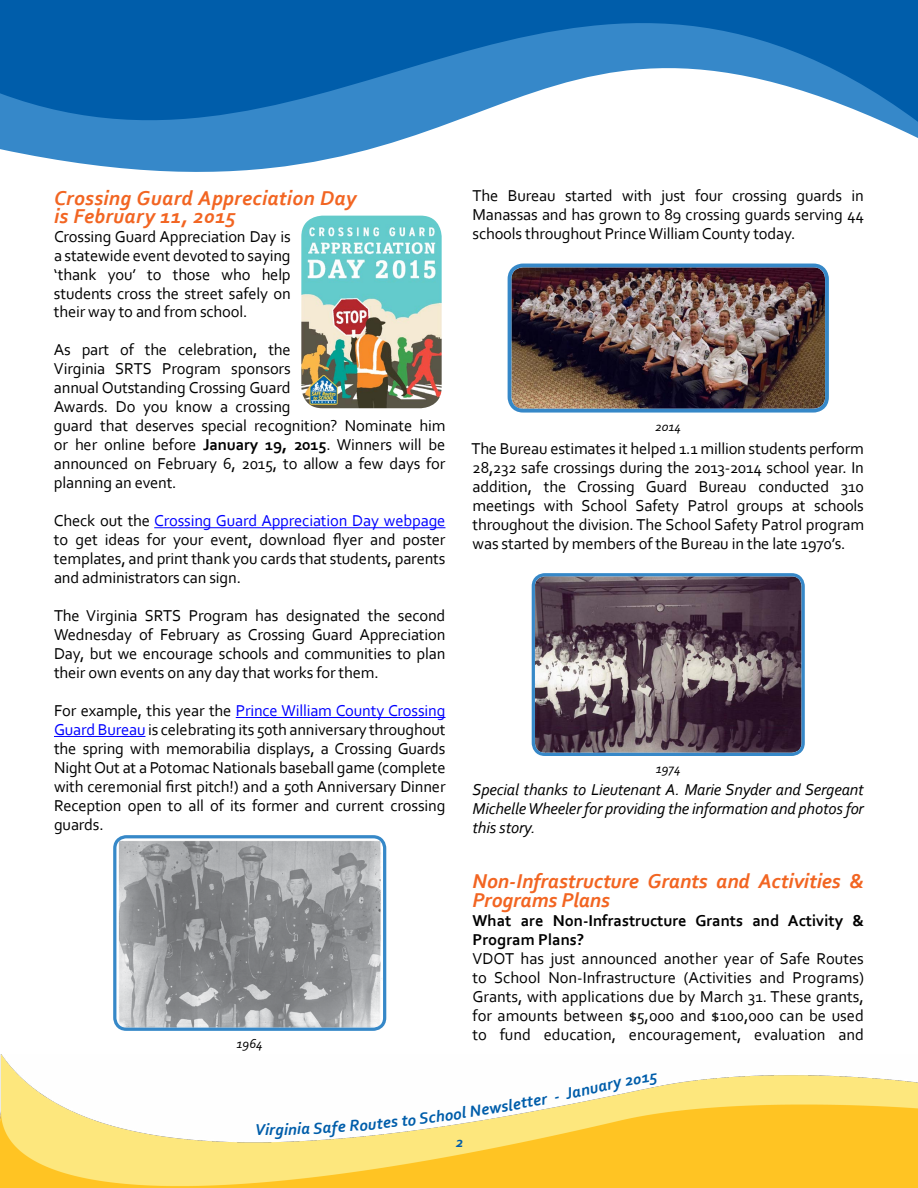
<style>
.page{position:relative;width:918px;height:1188px;background:#fff}
.page>*{position:absolute;margin:0;border:0;box-sizing:border-box;transform-origin:0 0}
.t1{font:italic 700 21px/18px "Corbel";color:#f26522}
.t2{font:16.5px/18.9px "Corbel";letter-spacing:-.01em;color:#000;text-align:justify}
.t3{font:italic 16.5px/19px "Corbel";letter-spacing:-.01em;color:#000;text-align:justify}
.t4{font:700 16.5px/18.9px "Corbel";color:#000}
.t5{font:italic 700 16.5px "Corbel";color:#005daa}
.t6{font:italic 700 15px "Corbel";color:#005daa}
.t7{font:italic 13.5px "Corbel";color:#000}
.s1{font-weight:700}
.s2{color:#00f}
</style>
<div class="page">
<img style="left:0;top:1054px;width:918px;height:134px">
<svg style="left:0;top:0;width:918px;height:172px"></svg>
<hr style="left:154px;top:527px;width:291px;height:1px;background:#00f">
<hr style="left:236px;top:717px;width:209px;height:1px;background:#00f">
<hr style="left:54px;top:736px;width:91px;height:1px;background:#00f">
<img style="left:117px;top:839px;width:265px;height:188px">
<div style="left:113px;top:835px;width:273px;height:196px;border:3px solid #3688c8;border-radius:12px"></div>
<img style="left:511px;top:267px;width:314px;height:141px">
<div style="left:508px;top:264px;width:321px;height:149px;border:4px solid #3688c8;border-radius:14px"></div>
<img style="left:536px;top:577px;width:265px;height:175px">
<div style="left:532px;top:573px;width:273px;height:183px;border:3px solid #3688c8;border-radius:12px"></div>
<img style="left:303px;top:217px;width:137px;height:190px">
<div style="left:298px;top:212px;width:147px;height:200px;border:4px solid #fff;border-radius:23px"></div>
<svg style="left:270px;top:1112px;width:159px;height:27px"></svg>
<svg style="left:461px;top:1105px;width:29px;height:13px"></svg>
<svg style="left:555px;top:1073px;width:103px;height:27px"></svg>
<p class="t1" style="left:54px;top:188px;width:304px">Crossing Guard Appreciation Day is February 11, 2015</p>
<p class="t2" style="left:54px;top:226px;width:238px">Crossing Guard Appreciation Day is a statewide event devoted to saying ‘thank you’ to those who help students cross the street safely on their way to and from school.</p>
<p class="t2" style="left:54px;top:340px;width:393px;text-align:left">As part of the celebration, the<br>Virginia SRTS Program sponsors<br>annual Outstanding Crossing Guard<br>Awards. Do you know a crossing<br>guard that deserves special recognition? Nominate him or her online before <span class="s1">January 19, 2015</span>. Winners will be announced on February 6, 2015, to allow a few days for planning an event.</p>
<p class="t2" style="left:54px;top:511px;width:393px">Check out the <span class="s2">Crossing Guard Appreciation Day webpage </span>to get ideas for your event, download flyer and poster templates, and print thank you cards that students, parents and administrators can sign.</p>
<p class="t2" style="left:54px;top:606px;width:393px">The Virginia SRTS Program has designated the second Wednesday of February as Crossing Guard Appreciation Day, but we encourage schools and communities to plan their own events on any day that works for them.</p>
<p class="t2" style="left:54px;top:701px;width:393px">For example, this year the <span class="s2">Prince William County Crossing Guard Bureau</span> is celebrating its 50th anniversary throughout the spring with memorabilia displays, a Crossing Guards NightOut at a Potomac Nationals baseball game (complete with ceremonial first pitch!) and a 50th Anniversary Dinner Reception open to all of its former and current crossing guards.</p>
<p class="t7" style="left:236px;top:1036px;width:28px">1964</p>
<p class="t2" style="left:472px;top:186px;width:393px">The Bureau started with just four crossing guards in Manassas and has grown to 89 crossing guards serving 44 schools throughout PrinceWilliam County today.</p>
<p class="t7" style="left:655px;top:418px;width:28px">2014</p>
<p class="t2" style="left:471px;top:439px;width:394px">The Bureau estimates it helped 1.1 million students perform 28,232 safe crossings during the 2013-2014 school year. In addition, the Crossing Guard Bureau conducted 310 meetings with School Safety Patrol groups at schools throughout the division. The School Safety Patrol program was started by members of the Bureau in the late 1970’s.</p>
<p class="t7" style="left:656px;top:761px;width:27px">1974</p>
<p class="t3" style="left:472px;top:779px;width:393px">Special thanks to Lieutenant A. Marie Snyder and Sergeant Michelle Wheeler for providing the information and photos for this story.</p>
<p class="t1" style="left:472px;top:871px;width:393px;line-height:19px">Non-Infrastructure Grants and Activities &amp;<br>Programs Plans</p>
<p class="t4" style="left:472px;top:911px;width:393px">What are Non-Infrastructure Grants and Activity &amp;<br>Program Plans?</p>
<p class="t2" style="left:472px;top:949px;width:393px">VDOT has just announced another year of Safe Routes to School Non-Infrastructure (Activities and Programs)<br>Grants, with applications due by March 31. These grants, for amounts between $5,000 and $100,000 can be used to fund education, encouragement, evaluation and</p>
<p class="t5" style="left:255px;top:1119px;width:16px">Vi</p>
<p class="t5" style="left:427px;top:1108px;width:35px;rotate:-8deg">choo</p>
<p class="t6" style="left:456px;top:1133px;width:9px">2</p>
<p class="t5" style="left:487px;top:1099px;width:33px;rotate:-10deg">wsle</p>
<p class="t5" style="left:519px;top:1093px;width:32px;rotate:-11deg">tter</p>
</div>
